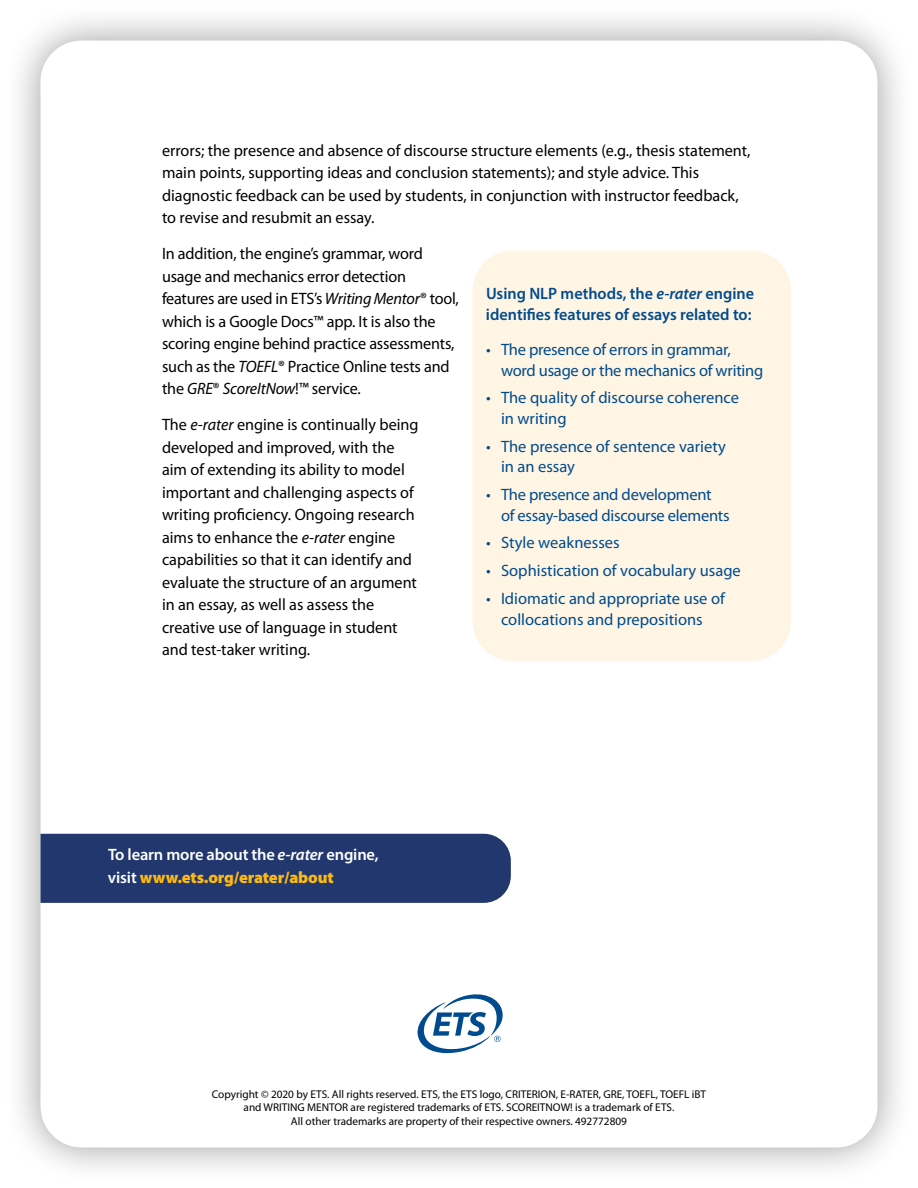
<style>
.page{position:relative;width:918px;height:1188px;background:#fff}
.page>*{position:absolute;margin:0;border:0;box-sizing:border-box;transform-origin:0 0}
.t1{font:16.5px/22.5px "Myriad Pro";color:#000}
.t2{font:16.5px/20.9px "Myriad Pro";color:#004b8d}
.t3{font:600 16.5px/21px "Myriad Pro";color:#004b8d}
.t4{font:600 16.5px/22.5px "Myriad Pro";letter-spacing:-.01em;color:#fff}
.P__copyright{font:11.25px/13.5px "Myriad Pro";color:#000;text-align:center}
.s1{font-style:italic}
.s2{font-weight:900;color:#fdb913}
</style>
<div class="page">
<div style="left:2px;top:3px;width:913px;height:1183px;background:#000;opacity:.4"></div>
<div style="left:41px;top:41px;width:836px;height:1106px;background:#fff;border-radius:40px"></div>
<div style="left:40px;top:834px;width:471px;height:69px;background:#21376d"></div>
<div style="left:472px;top:251px;width:319px;height:410px;background:#fff5e4;border-radius:40px"></div>
<svg style="left:418px;top:994px;width:85px;height:59px"></svg>
<p class="t1" style="left:162px;top:139px;width:590px">errors; the presence and absence of discourse structure elements (e.g., thesis statement, main points, supporting ideas and conclusion statements); and style advice. This diagnostic feedback can be used by students, in conjunction with instructor feedback, to revise and resubmit an essay.</p>
<p class="t1" style="left:162px;top:243px;width:299px">In addition, the engine’s grammar, word usage and mechanics error detection features are used in ETS’s <span class="s1">Writing Mentor</span>® tool, which is a Google Docs™ app. It is also the scoring engine behind practice assessments, such as the <span class="s1">TOEFL</span>® Practice Online tests and the <span class="s1">GRE</span>® <span class="s1">ScoreItNow</span>!™ service.</p>
<p class="t1" style="left:162px;top:414px;width:258px">The <span class="s1">e-rater</span> engine is continually being developed and improved, with the aim of extending its ability to model important and challenging aspects of writing proficiency. Ongoing research aims to enhance the <span class="s1">e-rater</span> engine capabilities so that it can identify and evaluate the structure of an argument in an essay, as well as assess the creative use of language in student and test-taker writing.</p>
<p class="t3" style="left:486px;top:283px;width:270px">Using NLP methods, the <span class="s1">e-rater</span> engine identifies features of essays related to:</p>
<p class="t2" style="left:501px;top:339px;width:264px;text-indent:-15px">• The presence of errors in grammar, word usage or the mechanics of writing</p>
<p class="t2" style="left:501px;top:388px;width:240px;text-indent:-15px">• The quality of discourse coherence in writing</p>
<p class="t2" style="left:501px;top:436px;width:226px;text-indent:-15px">• The presence of sentence variety in an essay</p>
<p class="t2" style="left:501px;top:484px;width:230px;text-indent:-15px">• The presence and development<br>of essay-based discourse elements</p>
<p class="t2" style="left:486px;top:533px;width:135px">• Style weaknesses</p>
<p class="t2" style="left:486px;top:560px;width:256px">• Sophistication of vocabulary usage</p>
<p class="t2" style="left:486px;top:588px;width:240px;text-align:center">• Idiomatic and appropriate use of collocations and prepositions</p>
<p class="t4" style="left:108px;top:843px;width:272px">To learn more about the <span class="s1">e-rater</span> engine, visit <span class="s2">www.ets.org/erater/about</span></p>
<p class="P__copyright" style="left:212px;top:1088px;width:496px">Copyright © 2020 by ETS. All rights reserved. ETS, the ETS logo, CRITERION, E-RATER, GRE, TOEFL, TOEFL iBT and WRITING MENTOR are registered trademarks of ETS. SCOREITNOW! is a trademark of ETS.<br>All other trademarks are property of their respective owners. 492772809</p>
</div>
